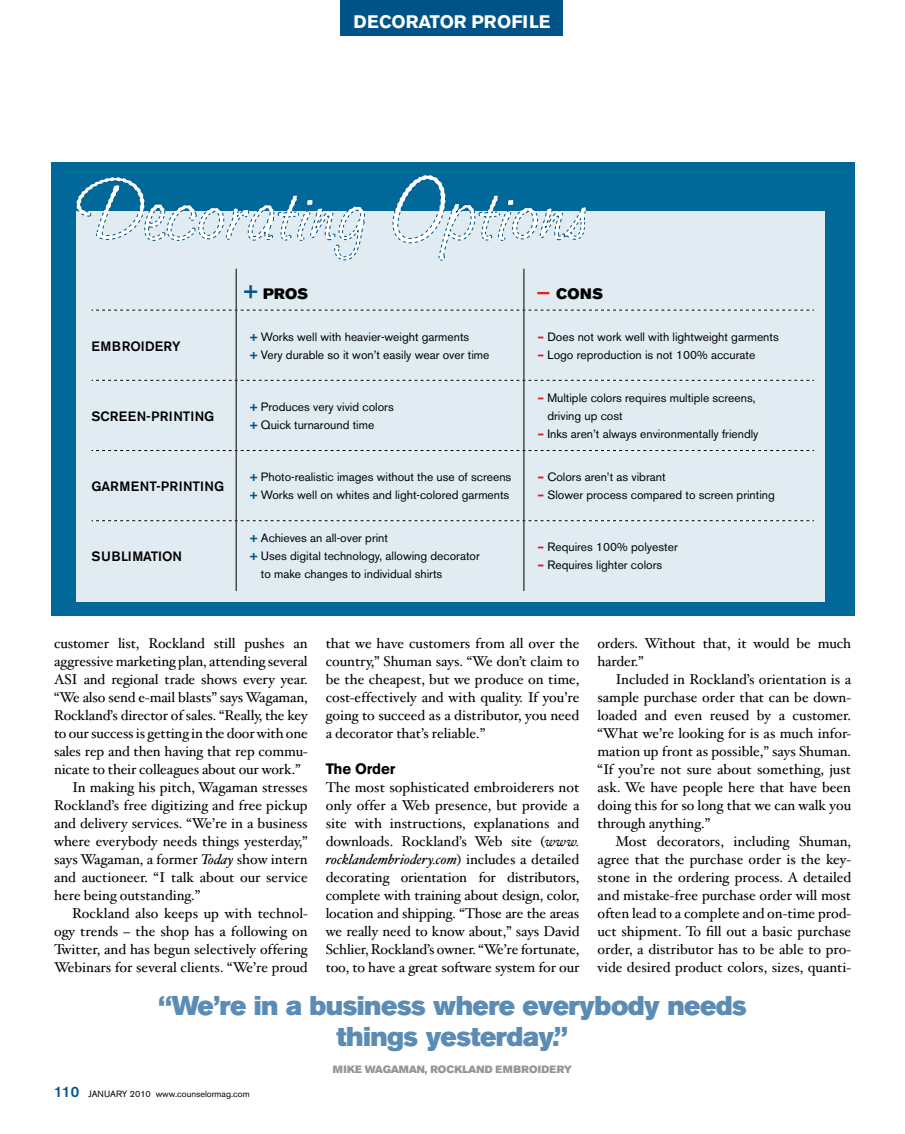
<style>
.page{position:relative;width:905px;height:1134px;background:#fff}
.page>*{position:absolute;margin:0;border:0;box-sizing:border-box;transform-origin:0 0}
.t1{font:27px/31.5px "Akzidenz Grotesk BE Super";letter-spacing:-.02em;color:#5b8cb5;text-align:center}
.t2{font:700 18px "Akzidenz Grotesk BE";color:#fff}
.t3{font:15px "Akzidenz Grotesk BE Super";letter-spacing:.02em;color:#000}
.t4{font:700 15px "Akzidenz Grotesk BE";letter-spacing:-.01em;color:#000}
.t5{font:14.25px/18px "Hoefler Text";color:#000;text-align:justify}
.t6{font:500 13.5px "Akzidenz Grotesk BE";letter-spacing:.015em;color:#000}
.t7{font:500 13.5px "Akzidenz Grotesk BE";letter-spacing:-.005em;color:#000}
.t8{font:12px/18px "Akzidenz Grotesk BE";color:#000}
.t9{font:10.5px "Akzidenz Grotesk BE Super";letter-spacing:.025em;color:#939598}
.t10{font:9px "Akzidenz Grotesk BE";color:#000}
.s1{font-family:"Avenir";font-weight:800;font-size:24px;color:#005387}
.s2{font-family:"Avenir";font-weight:800;font-size:24px;color:#ed1c24}
.s3{font-weight:700;color:#005387}
.s4{font-weight:700;color:#ce1e2f}
.s5{font-style:italic}
.s6{font-weight:500;font-size:15px;color:#005387}
</style>
<div class="page">
<div style="left:340px;top:0;width:223px;height:36px;background:#005387"></div>
<div style="left:51px;top:162px;width:803px;height:453px;background:#00699a"></div>
<div style="left:77px;top:211px;width:748px;height:391px;background:#e0ecf2"></div>
<hr style="left:236px;top:269px;width:1px;height:41px;background:#000">
<hr style="left:523px;top:269px;width:1px;height:41px;background:#000">
<hr style="left:236px;top:310px;width:1px;height:70px;background:#000">
<hr style="left:523px;top:310px;width:1px;height:70px;background:#000">
<hr style="left:236px;top:381px;width:1px;height:69px;background:#000">
<hr style="left:523px;top:381px;width:1px;height:69px;background:#000">
<hr style="left:236px;top:451px;width:1px;height:69px;background:#000">
<hr style="left:523px;top:451px;width:1px;height:69px;background:#000">
<hr style="left:236px;top:521px;width:1px;height:70px;background:#000">
<hr style="left:523px;top:521px;width:1px;height:70px;background:#000">
<svg style="left:92px;top:310px;width:721px;height:1px"></svg>
<svg style="left:92px;top:380px;width:721px;height:1px"></svg>
<svg style="left:92px;top:450px;width:721px;height:1px"></svg>
<svg style="left:92px;top:520px;width:721px;height:1px"></svg>
<svg style="left:76px;top:177px;width:289px;height:84px"></svg>
<svg style="left:392px;top:175px;width:195px;height:86px"></svg>
<p class="t2" style="left:353px;top:11px;width:198px">DECORATOR PROFILE</p>
<p class="t3" style="left:243px;top:285px;width:64px"><span class="s1">+</span> Pros</p>
<p class="t3" style="left:537px;top:285px;width:64px"><span class="s2">–</span> cons</p>
<p class="t6" style="left:92px;top:338px;width:90px">EMBROIDERY</p>
<p class="t8" style="left:250px;top:328px;width:241px"><span class="s3">+</span> Works well with heavier-weight garments<br><span class="s3">+</span> Very durable so it won’t easily wear over time</p>
<p class="t8" style="left:537px;top:328px;width:243px"><span class="s4">–</span> Does not work well with lightweight garments</p>
<p class="t8" style="left:537px;top:346px;width:219px"><span class="s4">–</span> Logo reproduction is not 100% accurate</p>
<p class="t7" style="left:92px;top:408px;width:124px">SCREEN-PRINTING</p>
<p class="t8" style="left:250px;top:398px;width:145px"><span class="s3">+</span> Produces very vivid colors <span class="s3">+</span> Quick turnaround time</p>
<p class="t8" style="left:547px;top:389px;width:210px;text-indent:-10px"><span class="s4">–</span> Multiple colors requires multiple screens, driving up cost</p>
<p class="t8" style="left:537px;top:425px;width:222px"><span class="s4">–</span> Inks aren’t always environmentally friendly</p>
<p class="t6" style="left:92px;top:478px;width:134px">GARMENT-PRINTING</p>
<p class="t8" style="left:250px;top:468px;width:263px"><span class="s3">+</span> Photo-realistic images without the use of screens <span class="s3">+</span> Works well on whites and light-colored garments</p>
<p class="t8" style="left:537px;top:468px;width:130px"><span class="s4">–</span> Colors aren’t as vibrant</p>
<p class="t8" style="left:537px;top:486px;width:239px"><span class="s4">–</span> Slower process compared to screen printing</p>
<p class="t7" style="left:92px;top:548px;width:92px">SUBLIMATION</p>
<p class="t8" style="left:250px;top:529px;width:140px"><span class="s3">+</span> Achieves an all-over print</p>
<p class="t8" style="left:250px;top:547px;width:232px"><span class="s3">+</span> Uses digital technology, allowing decorator</p>
<p class="t8" style="left:261px;top:565px;width:183px">to make changes to individual shirts</p>
<p class="t8" style="left:537px;top:538px;width:142px"><span class="s4">–</span> Requires 100% polyester</p>
<p class="t8" style="left:537px;top:556px;width:126px"><span class="s4">–</span> Requires lighter colors</p>
<p class="t5" style="left:54px;top:635px;width:255px">customer list, Rockland still pushes an</p>
<p class="t5" style="left:54px;top:653px;width:255px">aggressive marketing plan, attending several</p>
<p class="t5" style="left:54px;top:671px;width:255px">ASI and regional trade shows every year.</p>
<p class="t5" style="left:54px;top:689px;width:255px">“We also send e-mail blasts” says Wagaman,</p>
<p class="t5" style="left:54px;top:707px;width:255px">Rockland’s director of sales. “Really, the key</p>
<p class="t5" style="left:54px;top:725px;width:255px">to our success is getting in the door with one</p>
<p class="t5" style="left:54px;top:743px;width:255px">sales rep and then having that rep commu-</p>
<p class="t5" style="left:54px;top:761px;width:248px">nicate to their colleagues about our work.”</p>
<p class="t5" style="left:72px;top:779px;width:237px">In making his pitch, Wagaman stresses</p>
<p class="t5" style="left:54px;top:797px;width:255px">Rockland’s free digitizing and free pickup</p>
<p class="t5" style="left:54px;top:815px;width:255px">and delivery services. “We’re in a business</p>
<p class="t5" style="left:54px;top:833px;width:255px">where everybody needs things yesterday,”</p>
<p class="t5" style="left:54px;top:851px;width:255px">says Wagaman, a former <span class="s5">Today</span> show intern</p>
<p class="t5" style="left:54px;top:869px;width:255px">and auctioneer. “I talk about our service</p>
<p class="t5" style="left:54px;top:887px;width:148px">here being outstanding.”</p>
<p class="t5" style="left:72px;top:905px;width:237px">Rockland also keeps up with technol-</p>
<p class="t5" style="left:54px;top:923px;width:255px">ogy trends – the shop has a following on</p>
<p class="t5" style="left:54px;top:941px;width:255px">Twitter, and has begun selectively offering</p>
<p class="t5" style="left:54px;top:959px;width:255px">Webinars for several clients. “We’re proud</p>
<p class="t5" style="left:326px;top:635px;width:255px">that we have customers from all over the country,” Shuman says. “We don’t claim to be the cheapest, but we produce on time, cost-effectively and with quality. If you’re going to succeed as a distributor, you need a decorator that’s reliable.”</p>
<p class="t4" style="left:326px;top:760px;width:71px">The Order</p>
<p class="t5" style="left:326px;top:779px;width:255px">The most sophisticated embroiderers not only offer a Web presence, but provide a site with instructions, explanations and downloads. Rockland’s Web site (<span class="s5">www. rocklandembriodery.com</span>) includes a detailed decorating orientation for distributors, complete with training about design, color, location and shipping. “Those are the areas we really need to know about,” says David Schlier, Rockland’s owner. “We’re fortunate, too, to have a great software system for our</p>
<p class="t5" style="left:597px;top:635px;width:255px">orders. Without that, it would be much harder.”</p>
<p class="t5" style="left:597px;top:671px;width:255px;text-indent:18px">Included in Rockland’s orientation is a sample purchase order that can be down&shy;loaded and even reused by a customer. “What we’re looking for is as much infor&shy;mation up front as possible,” says Shuman. “If you’re not sure about something, just ask. We have people here that have been doing this for so long that we can walk you through anything.”</p>
<p class="t5" style="left:597px;top:833px;width:255px;text-indent:18px">Most decorators, including Shuman, agree that the purchase order is the key&shy;stone in the ordering process. A detailed and mistake-free purchase order will most often lead to a complete and on-time prod&shy;uct shipment. To fill out a basic purchase order, a distributor has to be able to pro&shy;vide desired product colors, sizes, quanti-</p>
<h1 class="t1" style="left:158px;top:990px;width:590px">“We’re in a business where everybody needs things yesterday.”</h1>
<p class="t9" style="left:333px;top:1064px;width:241px">Mike Wagaman, Rockland Embroidery</p>
<p class="t10" style="left:54px;top:1088px;width:197px"><span class="s6">110</span> JANUARY 2010 www.counselormag.com</p>
</div>
